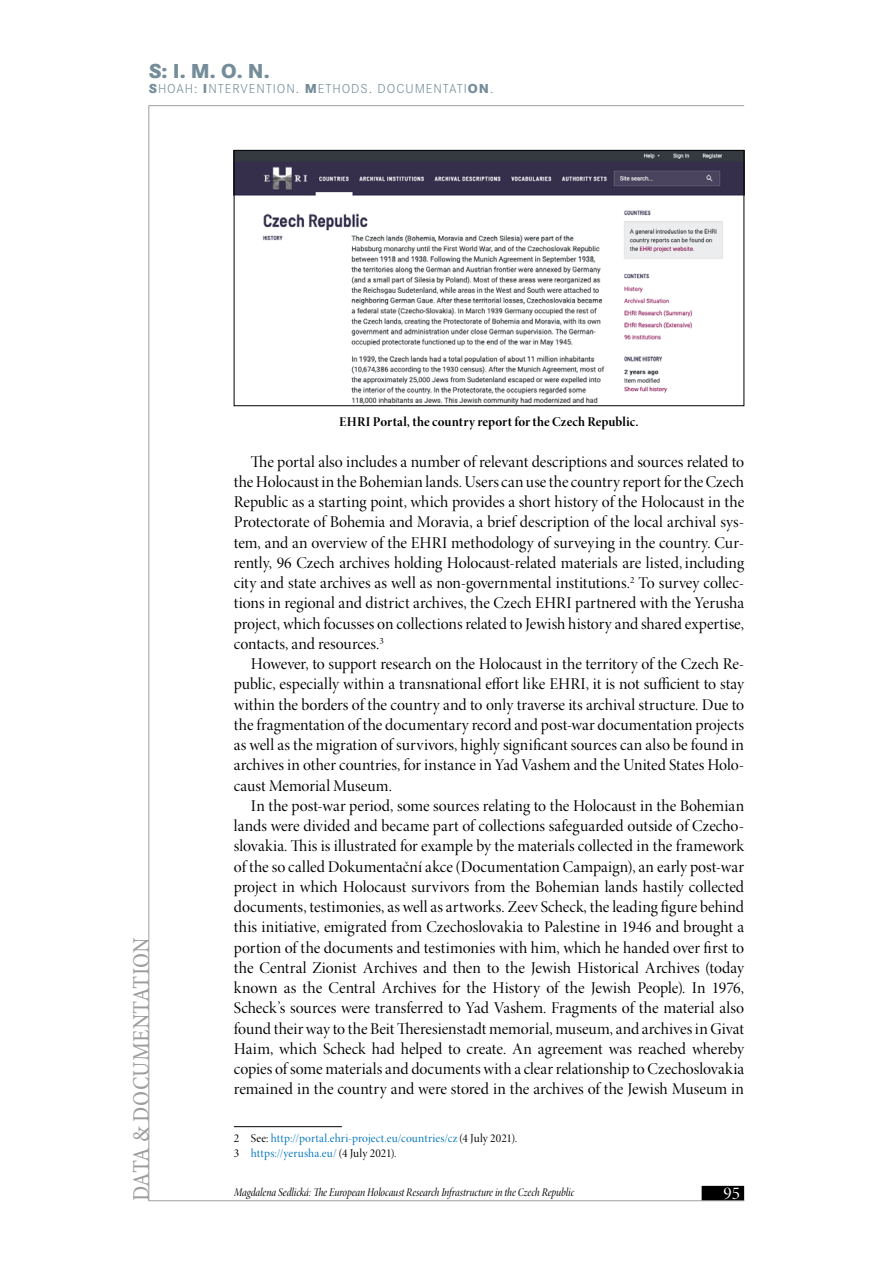
<style>
.page{position:relative;width:893px;height:1263px;background:#fff}
.page>*{position:absolute;margin:0;border:0;box-sizing:border-box;transform-origin:0 0}
.t1{font:condensed 24px "Minion Pro";color:#9c9d9d}
.t2{font:800 21px "Corporate S";color:#748d99}
.t3{font:18px "Minion Pro Disp";color:#fff}
.t4{font:16.5px/20.2px "Minion Pro Disp";color:#000;text-align:justify}
.t5{font:13.5px "Minion Pro Bold Disp";letter-spacing:.005em;color:#000}
.t6{font:300 13.5px "Corporate S";letter-spacing:.07em;color:#748d99}
.t7{font:12px/15px "Minion Pro Disp";letter-spacing:.01em;color:#0075be}
.t8{font:12px "Minion Pro Cn It Disp";color:#000}
.s1{font-weight:800}
.s2{color:#000}
</style>
<div class="page">
<div style="left:702px;top:1186px;width:42px;height:15px;background:#000"></div>
<hr style="left:149px;top:1200px;width:595px;height:1px;background:#9c9d9d">
<hr style="left:149px;top:105px;width:595px;height:1px;background:#9c9d9d">
<hr style="left:149px;top:105px;width:1px;height:1096px;background:#9c9d9d">
<hr style="left:234px;top:1126px;width:108px;height:1px;background:#000">
<img style="left:236px;top:152px;width:506px;height:252px">
<div style="left:234px;top:150px;width:510px;height:256px;border:1px solid #000"></div>
<p class="t2" style="left:149px;top:58px;width:122px">S: I. M. O. N.</p>
<p class="t6" style="left:149px;top:81px;width:346px"><span class="s1">S</span>HOAH: <span class="s1">I</span>NTERVENTION. <span class="s1">M</span>ETHODS. DOCUMENTATI<span class="s1">ON</span>.</p>
<h1 class="t1" style="left:127px;top:1201px;width:265px;rotate:-90deg">DATA &amp; DOCUMENTATION</h1>
<p class="t5" style="left:339px;top:414px;width:301px">EHRI Portal, the country report for the Czech Republic.</p>
<p class="t4" style="left:234px;top:452px;width:512px;text-indent:17px">The portal also includes a number of relevant descriptions and sources related to the Holocaust in the Bohemian lands. Users can use the country report for the Czech Republic as a starting point, which provides a short history of the Holocaust in the Protectorate of Bohemia and Moravia, a brief description of the local archival sys&shy;tem, and an overview of the EHRI methodology of surveying in the country. Cur&shy;rently, 96 Czech archives holding Holocaust-related materials are listed, including city and state archives as well as non-governmental institutions.<sup>2</sup> To survey collec&shy;tions in regional and district archives, the Czech EHRI partnered with the Yerusha project, which focusses on collections related to Jewish history and shared expertise, contacts, and resources.<sup>3</sup></p>
<p class="t4" style="left:234px;top:654px;width:512px;text-indent:17px">However, to support research on the Holocaust in the territory of the Czech Re&shy;public, especially within a transnational effort like EHRI, it is not sufficient to stay within the borders of the country and to only traverse its archival structure. Due to the fragmentation of the documentary record and post-war documentation projects as well as the migration of survivors, highly significant sources can also be found in archives in other countries, for instance in Yad Vashem and the United States Holo&shy;caust Memorial Museum.</p>
<p class="t4" style="left:234px;top:796px;width:512px;text-indent:17px">In the post-war period, some sources relating to the Holocaust in the Bohemian lands were divided and became part of collections safeguarded outside of Czecho&shy;slovakia. This is illustrated for example by the materials collected in the framework of the so called Dokumentační akce (Documentation Campaign), an early post-war project in which Holocaust survivors from the Bohemian lands hastily collected documents, testimonies, as well as artworks. Zeev Scheck, the leading figure behind this initiative, emigrated from Czechoslovakia to Palestine in 1946 and brought a portion of the documents and testimonies with him, which he handed over first to the Central Zionist Archives and then to the Jewish Historical Archives (today known as the Central Archives for the History of the Jewish People). In 1976, Scheck’s sources were transferred to Yad Vashem. Fragments of the material also found their way to the Beit Theresienstadt memorial, museum, and archives in Givat Haim, which Scheck had helped to create. An agreement was reached whereby copies of some materials and documents with a clear relationship to Czechoslovakia remained in the country and were stored in the archives of the Jewish Museum in</p>
<p class="t7" style="left:234px;top:1131px;width:285px"><span class="s2">2 See:</span> http://portal.ehri-project.eu/countries/cz <span class="s2">(4 July 2021).<br>3</span> https://yerusha.eu/ <span class="s2">(4 July 2021).</span></p>
<p class="t8" style="left:234px;top:1185px;width:342px">Magdalena Sedlická: The European Holocaust Research Infrastructure in the Czech Republic</p>
<p class="t3" style="left:723px;top:1182px;width:18px">95</p>
</div>
